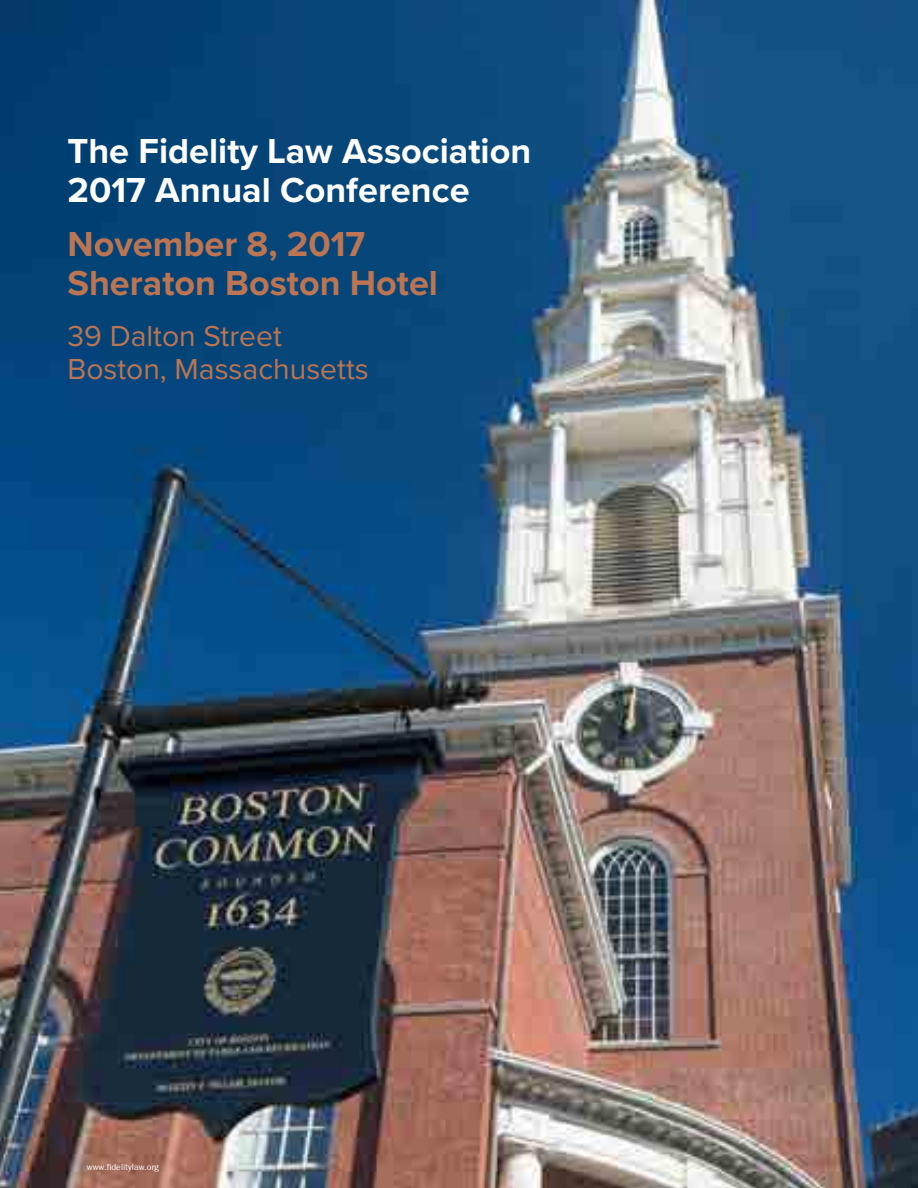
<style>
.page{position:relative;width:918px;height:1188px;background:#fff}
.page>*{position:absolute;margin:0;border:0;box-sizing:border-box;transform-origin:0 0}
.t1{font:700 36px/39px "Proxima Nova";color:#fff}
.t2{font:700 36px/39px "Proxima Nova";color:#bc7552}
.t3{font:30px/33px "Proxima Nova";color:#bc7552}
.t4{font:13.5px "Freesia UPC";color:#fff}
</style>
<div class="page">
<img style="left:0;top:0;width:918px;height:1188px">
<p class="t1" style="left:68px;top:133px;width:465px">The Fidelity Law Association<br>2017 Annual Conference</p>
<p class="t2" style="left:68px;top:226px;width:372px">November 8, 2017<br>Sheraton Boston Hotel</p>
<p class="t3" style="left:68px;top:321px;width:303px">39 Dalton Street<br>Boston, Massachusetts</p>
<p class="t4" style="left:87px;top:1157px;width:74px">www.fidelitylaw.org</p>
</div>
